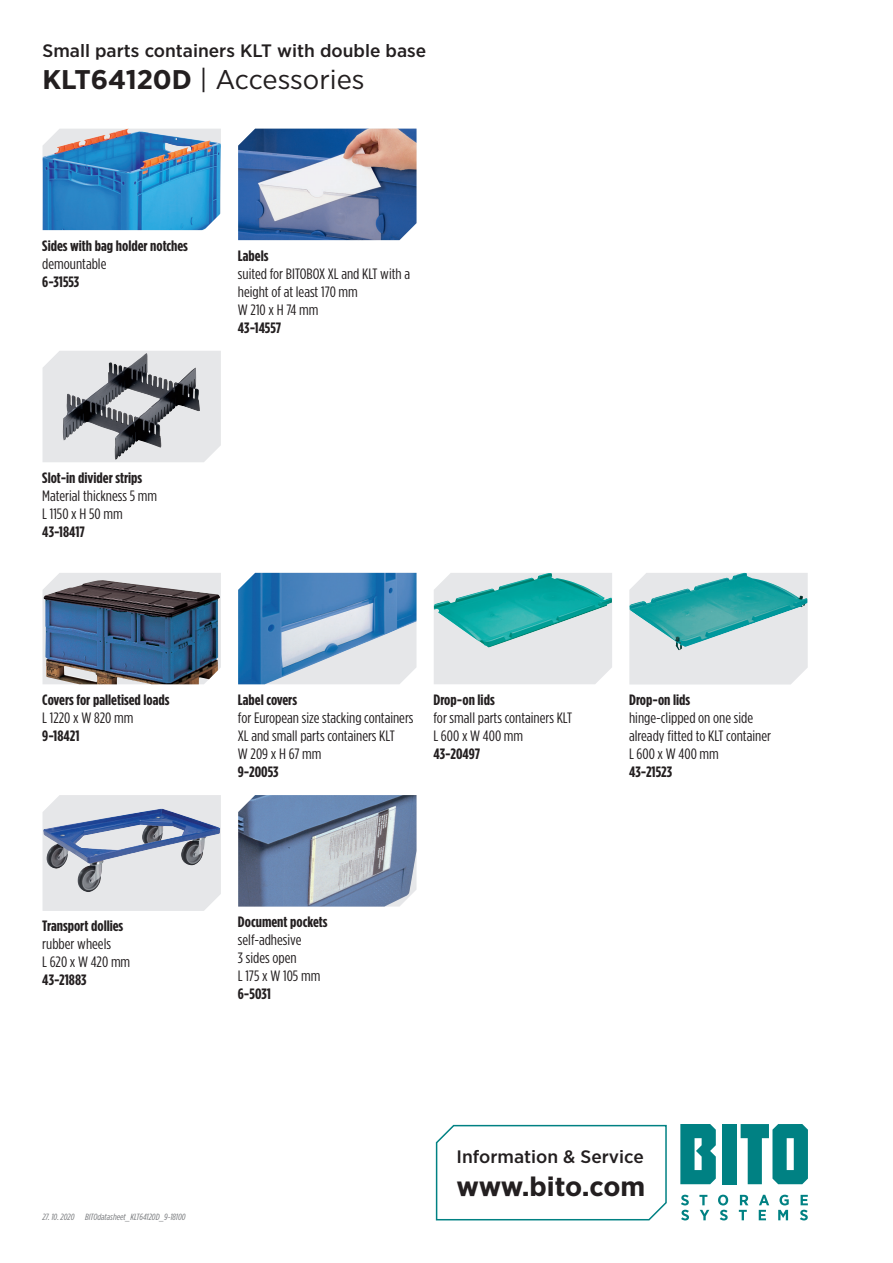
<style>
.page{position:relative;width:893px;height:1263px;background:#fff}
.page>*{position:absolute;margin:0;border:0;box-sizing:border-box;transform-origin:0 0}
.t1{font:27px "Gotham Narrow";color:#231f20;scale:1.1 1}
.t2{font:700 27px "Gotham Narrow";letter-spacing:-.015em;color:#231f20;scale:1.1 1}
.t3{font:500 18px "Gotham Narrow";color:#231f20;scale:1.1 1}
.t4{font:15px/18px "Gotham Condensed";color:#231f20;scale:1.1 1}
.t5{font:700 15px "Gotham Condensed";color:#231f20;scale:1.1 1}
.t6{font:italic 9px "Gotham Condensed";color:#76787b;scale:1.1 1}
.s1{font-weight:700}
</style>
<div class="page">
<div style="left:723px;top:1124px;width:14px;height:60px;background:#008183"></div>
<svg style="left:680px;top:1124px;width:36px;height:60px;background:#229193"></svg>
<svg style="left:741px;top:1124px;width:67px;height:60px"></svg>
<svg style="left:681px;top:1195px;width:8px;height:25px"></svg>
<svg style="left:699px;top:1195px;width:10px;height:25px"></svg>
<svg style="left:718px;top:1195px;width:10px;height:25px"></svg>
<svg style="left:739px;top:1195px;width:9px;height:25px"></svg>
<svg style="left:759px;top:1195px;width:10px;height:25px"></svg>
<svg style="left:778px;top:1195px;width:11px;height:25px"></svg>
<svg style="left:800px;top:1195px;width:8px;height:25px"></svg>
<svg style="left:435px;top:1124px;width:232px;height:97px"></svg>
<img style="left:238px;top:795px;width:178px;height:111px">
<div style="left:43px;top:795px;width:178px;height:116px;background:#e6e7e9"></div>
<img style="left:43px;top:808px;width:177px;height:84px">
<div style="left:629px;top:573px;width:179px;height:111px;background:#e6e7e9"></div>
<img style="left:629px;top:573px;width:178px;height:77px">
<div style="left:434px;top:647px;width:178px;height:37px;background:#e6e7e9"></div>
<img style="left:434px;top:573px;width:178px;height:74px">
<img style="left:238px;top:573px;width:178px;height:111px">
<svg style="left:53px;top:573px;width:168px;height:95px"></svg>
<img style="left:43px;top:580px;width:177px;height:104px">
<div style="left:43px;top:351px;width:178px;height:111px;background:#e6e7e9"></div>
<img style="left:62px;top:357px;width:138px;height:103px">
<img style="left:238px;top:129px;width:178px;height:111px">
<img style="left:43px;top:129px;width:178px;height:101px">
<p class="t3" style="left:43px;top:39px;width:350px">Small parts containers KLT with double base</p>
<h1 class="t1" style="left:43px;top:63px;width:294px"><span class="s1">KLT64120D</span> | Accessories</h1>
<p class="t5" style="left:42px;top:237px;width:134px">Sides with bag holder notches</p>
<p class="t4" style="left:42px;top:254px;width:60px">demountable</p>
<p class="t5" style="left:42px;top:273px;width:35px">6-31553</p>
<p class="t5" style="left:238px;top:247px;width:29px">Labels</p>
<p class="t4" style="left:238px;top:264px;width:158px">suited for BITOBOX XL and KLT with a height of at least 170 mm<br>W 210 x H 74 mm</p>
<p class="t5" style="left:238px;top:319px;width:41px">43-14557</p>
<p class="t5" style="left:42px;top:469px;width:92px">Slot-in divider strips</p>
<p class="t4" style="left:42px;top:486px;width:106px">Material thickness 5 mm<br>L 1150 x H 50 mm</p>
<p class="t5" style="left:42px;top:523px;width:40px">43-18417</p>
<p class="t5" style="left:42px;top:691px;width:117px">Covers for palletised loads</p>
<p class="t4" style="left:42px;top:708px;width:84px">L 1220 x W 820 mm</p>
<p class="t5" style="left:42px;top:727px;width:35px">9-18421</p>
<p class="t5" style="left:42px;top:917px;width:75px">Transport dollies</p>
<p class="t4" style="left:42px;top:935px;width:81px">rubber wheels<br>L 620 x W 420 mm</p>
<p class="t5" style="left:42px;top:971px;width:42px">43-21883</p>
<p class="t5" style="left:238px;top:691px;width:55px">Label covers</p>
<p class="t4" style="left:238px;top:708px;width:161px">for European size stacking containers<br>XL and small parts containers KLT<br>W 209 x H 67 mm</p>
<p class="t5" style="left:238px;top:763px;width:38px">9-20053</p>
<p class="t5" style="left:433px;top:691px;width:57px">Drop-on lids</p>
<p class="t4" style="left:433px;top:708px;width:127px">for small parts containers KLT<br>L 600 x W 400 mm</p>
<p class="t5" style="left:433px;top:745px;width:44px">43-20497</p>
<p class="t5" style="left:238px;top:913px;width:83px">Document pockets</p>
<p class="t4" style="left:238px;top:931px;width:76px">self-adhesive<br>3 sides open<br>L 175 x W 105 mm</p>
<p class="t5" style="left:238px;top:985px;width:32px">6-5031</p>
<p class="t5" style="left:629px;top:691px;width:57px">Drop-on lids</p>
<p class="t4" style="left:629px;top:709px;width:130px">hinge-clipped on one side already fitted to KLT container<br>L 600 x W 400 mm</p>
<p class="t5" style="left:629px;top:763px;width:41px">43-21523</p>
<p class="t6" style="left:43px;top:1212px;width:31px">27. 10. 2020</p>
<p class="t6" style="left:85px;top:1212px;width:93px">BITOdatasheet_KLT64120D_9-18100</p>
<p class="t3" style="left:457px;top:1145px;width:172px">Information &amp; Service</p>
<h1 class="t2" style="left:457px;top:1169px;width:173px">www.bito.com</h1>
</div>
